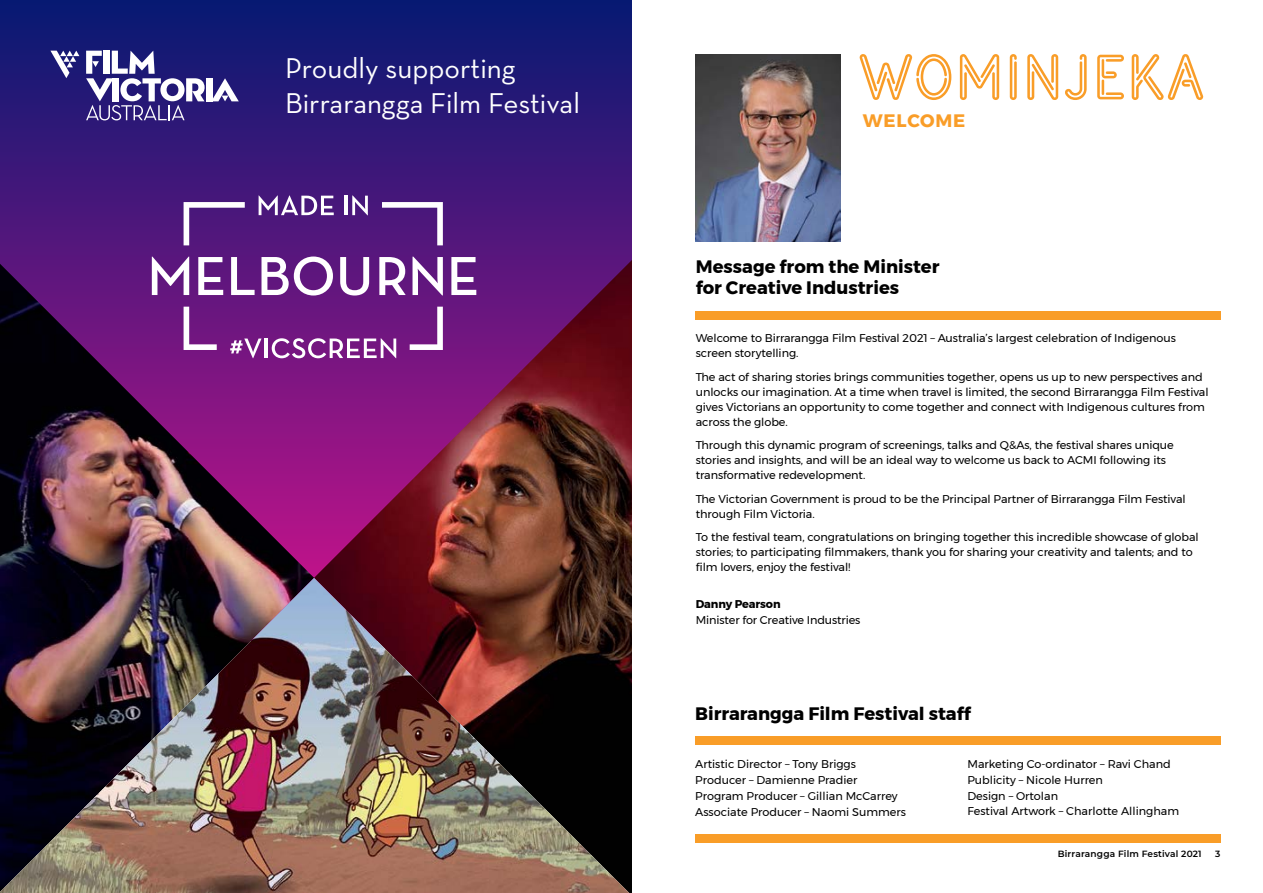
<style>
.page{position:relative;width:1263px;height:893px;background:#fff}
.page>*{position:absolute;margin:0;border:0;box-sizing:border-box;transform-origin:0 0}
.t1{font:63.75px "Varvid Caps";color:#f99d28}
.t2{font:29.1px/35px "Neutra Text";color:#fff}
.t3{font:700 18px/21.6px "Montserrat";color:#000}
.t4{font:700 18px "Montserrat";letter-spacing:.04em;color:#f99d28}
.t5{font:11.25px/15px "Montserrat";letter-spacing:-.005em;color:#000}
.t6{font:700 11.25px "Montserrat";letter-spacing:-.01em;color:#000}
.t7{font:600 9px "Montserrat";letter-spacing:.02em;color:#000}
</style>
<div class="page">
<div style="left:695px;top:835px;width:525px;height:8px;background:#f99d28"></div>
<img style="left:696px;top:54px;width:145px;height:187px">
<div style="left:695px;top:312px;width:525px;height:8px;background:#f99d28"></div>
<svg style="left:0;top:0;width:631px;height:250px;background:#2d1877"></svg>
<svg style="left:50px;top:51px;width:29px;height:27px"></svg>
<div style="left:206px;top:78px;width:6px;height:23px;background:#fff"></div>
<svg style="left:212px;top:78px;width:27px;height:23px"></svg>
<svg style="left:86px;top:51px;width:119px;height:69px"></svg>
<img style="left:0;top:250px;width:631px;height:328px">
<img style="left:0;top:578px;width:631px;height:315px">
<svg style="left:259px;top:195px;width:75px;height:20px"></svg>
<hr style="left:344px;top:196px;width:3px;height:19px;background:#fff">
<svg style="left:352px;top:195px;width:16px;height:20px"></svg>
<svg style="left:230px;top:339px;width:31px;height:19px"></svg>
<hr style="left:265px;top:339px;width:3px;height:19px;background:#fff">
<svg style="left:272px;top:338px;width:124px;height:20px"></svg>
<svg style="left:152px;top:257px;width:37px;height:38px"></svg>
<svg style="left:198px;top:257px;width:25px;height:38px"></svg>
<svg style="left:231px;top:257px;width:24px;height:38px"></svg>
<svg style="left:261px;top:257px;width:72px;height:39px"></svg>
<svg style="left:340px;top:257px;width:29px;height:39px"></svg>
<svg style="left:379px;top:257px;width:27px;height:38px"></svg>
<svg style="left:412px;top:257px;width:31px;height:38px"></svg>
<svg style="left:451px;top:257px;width:25px;height:38px"></svg>
<svg style="left:382px;top:202px;width:61px;height:43px"></svg>
<svg style="left:184px;top:202px;width:61px;height:43px"></svg>
<svg style="left:410px;top:307px;width:33px;height:43px"></svg>
<svg style="left:184px;top:307px;width:33px;height:43px"></svg>
<div style="left:695px;top:736px;width:525px;height:9px;background:#f99d28"></div>
<h2 class="t2" style="left:285px;top:50px;width:296px">Proudly supporting<br>Birrarangga Film Festival</h2>
<h1 class="t1" style="left:858px;top:31px;width:348px">WOMINJEKA</h1>
<h3 class="t4" style="left:863px;top:106px;width:104px">WELCOME</h3>
<h3 class="t3" style="left:696px;top:255px;width:245px">Message from the Minister for Creative Industries</h3>
<p class="t5" style="left:696px;top:331px;width:482px">Welcome to Birrarangga Film Festival 2021 – Australia’s largest celebration of Indigenous screen storytelling.</p>
<p class="t5" style="left:696px;top:369px;width:514px">The act of sharing stories brings communities together, opens us up to new perspectives and unlocks our imagination. At a time when travel is limited, the second Birrarangga Film Festival gives Victorians an opportunity to come together and connect with Indigenous cultures from across the globe.</p>
<p class="t5" style="left:696px;top:438px;width:479px">Through this dynamic program of screenings, talks and Q&amp;As, the festival shares unique stories and insights, and will be an ideal way to welcome us back to ACMI following its transformative redevelopment.</p>
<p class="t5" style="left:696px;top:491px;width:491px">The Victorian Government is proud to be the Principal Partner of Birrarangga Film Festival through Film Victoria.</p>
<p class="t5" style="left:696px;top:530px;width:504px">To the festival team, congratulations on bringing together this incredible showcase of global stories; to participating filmmakers, thank you for sharing your creativity and talents; and to film lovers, enjoy the festival!</p>
<p class="t6" style="left:696px;top:595px;width:86px">Danny Pearson</p>
<p class="t5" style="left:696px;top:612px;width:166px">Minister for Creative Industries</p>
<h3 class="t3" style="left:695px;top:702px;width:277px">Birrarangga Film Festival staff</h3>
<p class="t5" style="left:695px;top:756px;width:212px;line-height:15.8px">Artistic Director – Tony Briggs Producer – Damienne Pradier Program Producer – Gillian McCarrey Associate Producer – Naomi Summers</p>
<p class="t5" style="left:967px;top:756px;width:213px;line-height:15.8px">Marketing Co-ordinator – Ravi Chand<br>Publicity – Nicole Hurren<br>Design – Ortolan<br>Festival Artwork – Charlotte Allingham</p>
<p class="t7" style="left:1058px;top:847px;width:145px">Birrarangga Film Festival 2021</p>
<p class="t7" style="left:1215px;top:847px;width:7px">3</p>
</div>
